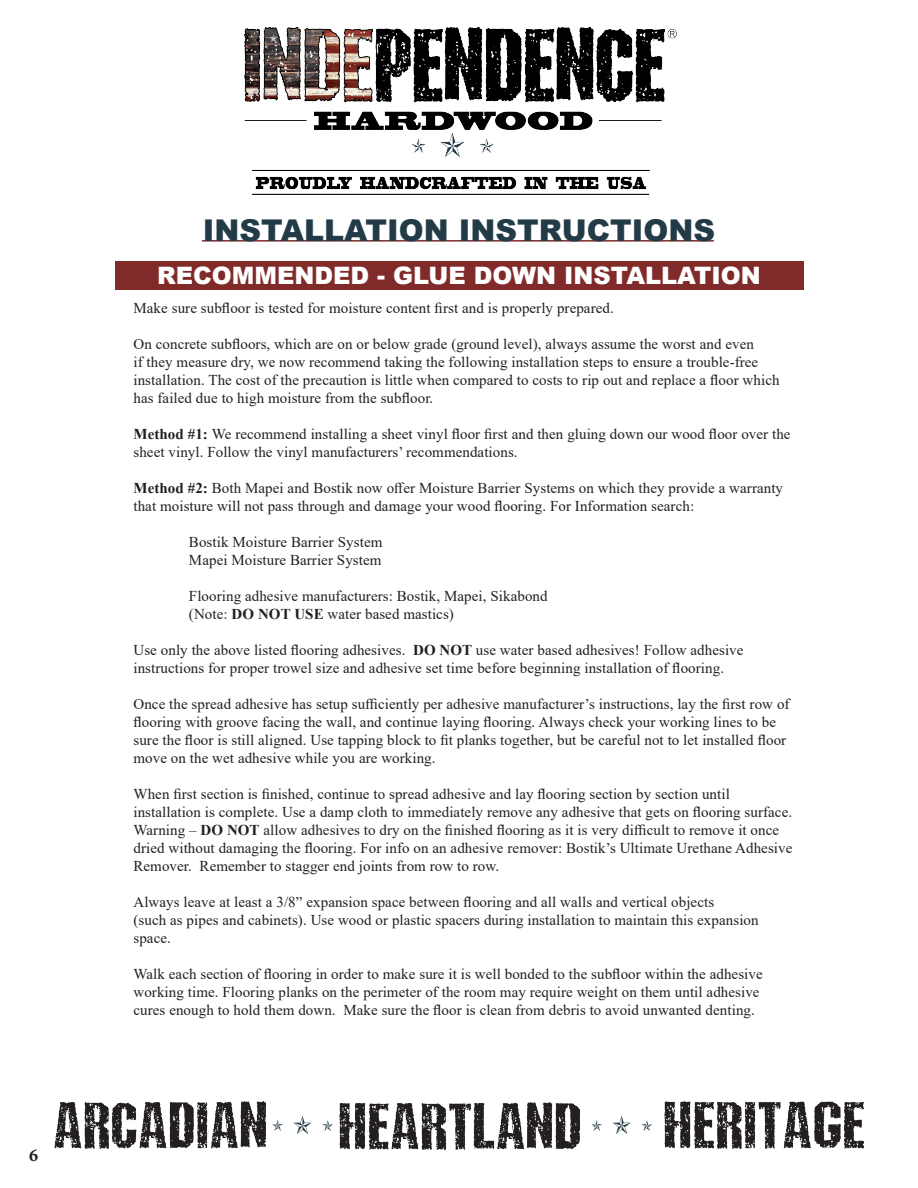
<style>
.page{position:relative;width:918px;height:1188px;background:#fff}
.page>*{position:absolute;margin:0;border:0;box-sizing:border-box;transform-origin:0 0}
.t1{font:900 30px "Arial";color:#223b46}
.t2{font:900 24px "Arial";color:#fff}
.t3{font:700 18px "Minion Pro";color:#231f20}
.t4{font:15px/18px "Times New Roman";letter-spacing:.005em;color:#231f20}
.s1{font-weight:700}
</style>
<div class="page">
<hr style="left:202px;top:240px;width:512px;height:2px;background:#802b29">
<img style="left:244px;top:28px;width:433px;height:166px">
<svg style="left:293px;top:1116px;width:19px;height:18px"></svg>
<svg style="left:322px;top:1120px;width:11px;height:11px"></svg>
<svg style="left:272px;top:1120px;width:11px;height:11px"></svg>
<img style="left:54px;top:1101px;width:211px;height:47px">
<img style="left:664px;top:1102px;width:199px;height:46px">
<img style="left:340px;top:1103px;width:239px;height:47px">
<svg style="left:613px;top:1116px;width:18px;height:18px"></svg>
<svg style="left:641px;top:1120px;width:11px;height:11px"></svg>
<svg style="left:591px;top:1120px;width:11px;height:11px"></svg>
<div style="left:115px;top:261px;width:689px;height:28px;background:#802b29"></div>
<p class="t3" style="left:29px;top:1143px;width:10px">6</p>
<h1 class="t1" style="left:203px;top:209px;width:514px">INSTALLATION INSTRUCTIONS</h1>
<p class="t2" style="left:157px;top:258px;width:605px">RECOMMENDED - GLUE DOWN INSTALLATION</p>
<p class="t4" style="left:133px;top:299px;width:482px">Make sure subfloor is tested for moisture content first and is properly prepared.</p>
<p class="t4" style="left:133px;top:335px;width:648px">On concrete subfloors, which are on or below grade (ground level), always assume the worst and even<br>if they measure dry, we now recommend taking the following installation steps to ensure a trouble-free installation. The cost of the precaution is little when compared to costs to rip out and replace a floor which has failed due to high moisture from the subfloor.</p>
<p class="t4" style="left:133px;top:425px;width:659px"><span class="s1">Method #1:</span> We recommend installing a sheet vinyl floor first and then gluing down our wood floor over the sheet vinyl. Follow the vinyl manufacturers’ recommendations.</p>
<p class="t4" style="left:133px;top:479px;width:651px"><span class="s1">Method #2:</span> Both Mapei and Bostik now offer Moisture Barrier Systems on which they provide a warranty that moisture will not pass through and damage your wood flooring. For Information search:</p>
<p class="t4" style="left:189px;top:533px;width:195px">Bostik Moisture Barrier System</p>
<p class="t4" style="left:189px;top:551px;width:194px">Mapei Moisture Barrier System</p>
<p class="t4" style="left:189px;top:587px;width:360px">Flooring adhesive manufacturers: Bostik, Mapei, Sikabond</p>
<p class="t4" style="left:189px;top:605px;width:266px">(Note: <span class="s1">DO NOT USE</span> water based mastics)</p>
<p class="t4" style="left:133px;top:641px;width:612px">Use only the above listed flooring adhesives. <span class="s1">DO NOT</span> use water based adhesives! Follow adhesive instructions for proper trowel size and adhesive set time before beginning installation of flooring.</p>
<p class="t4" style="left:133px;top:695px;width:658px">Once the spread adhesive has setup sufficiently per adhesive manufacturer’s instructions, lay the first row of flooring with groove facing the wall, and continue laying flooring. Always check your working lines to be sure the floor is still aligned. Use tapping block to fit planks together, but be careful not to let installed floor move on the wet adhesive while you are working.</p>
<p class="t4" style="left:133px;top:785px;width:660px">When first section is finished, continue to spread adhesive and lay flooring section by section until installation is complete. Use a damp cloth to immediately remove any adhesive that gets on flooring surface.<br>Warning – <span class="s1">DO NOT</span> allow adhesives to dry on the finished flooring as it is very difficult to remove it once dried without damaging the flooring. For info on an adhesive remover: Bostik’s Ultimate Urethane Adhesive Remover. Remember to stagger end joints from row to row.</p>
<p class="t4" style="left:133px;top:893px;width:627px">Always leave at least a 3/8” expansion space between flooring and all walls and vertical objects<br>(such as pipes and cabinets). Use wood or plastic spacers during installation to maintain this expansion space.</p>
<p class="t4" style="left:133px;top:965px;width:631px">Walk each section of flooring in order to make sure it is well bonded to the subfloor within the adhesive working time. Flooring planks on the perimeter of the room may require weight on them until adhesive cures enough to hold them down. Make sure the floor is clean from debris to avoid unwanted denting.</p>
</div>
